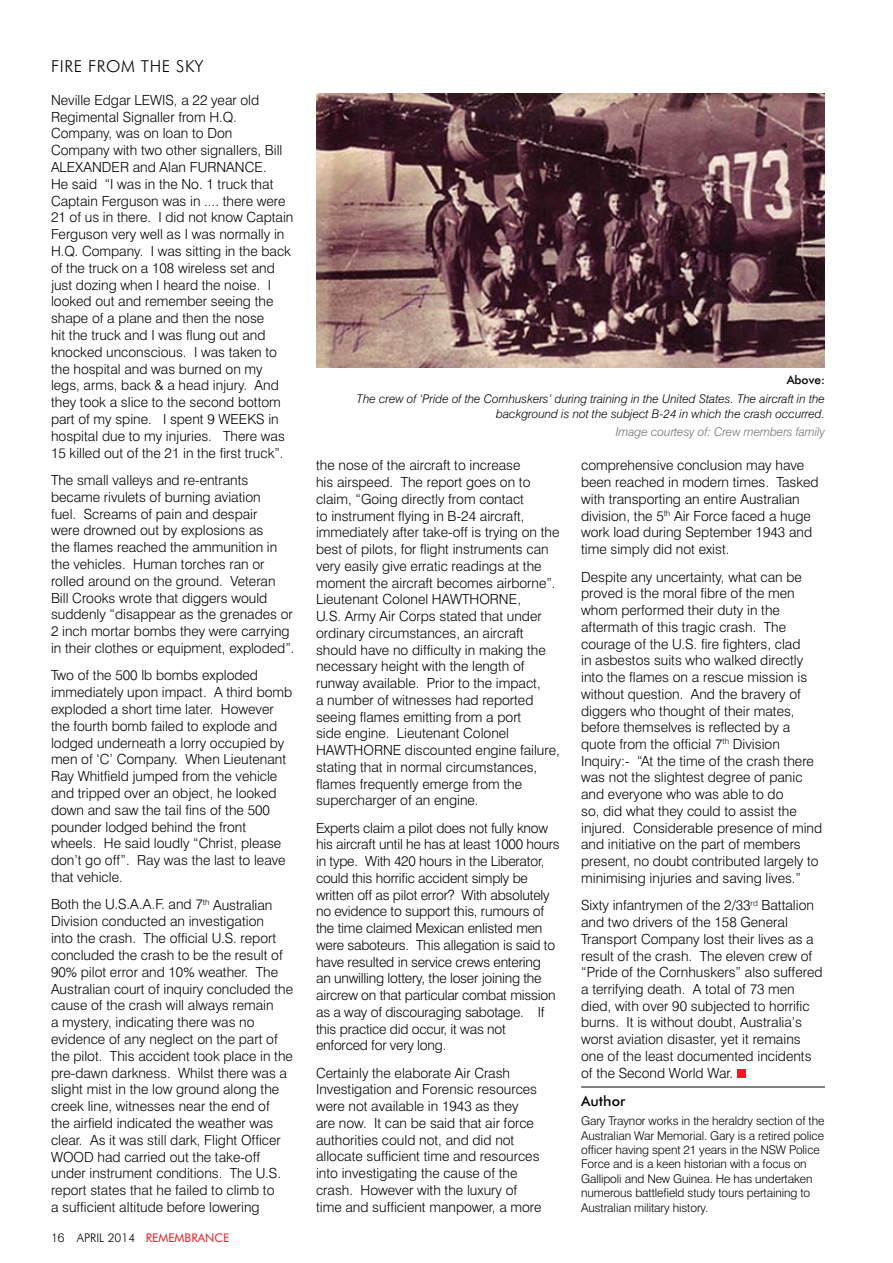
<style>
.page{position:relative;width:893px;height:1263px;background:#fff}
.page>*{position:absolute;margin:0;border:0;box-sizing:border-box;transform-origin:0 0}
.t1{font:300 16.5px "Futura BT";letter-spacing:.035em;color:#000}
.t2{font:500 14.25px "Futura BT";color:#000}
.t3{font:300 13.95px/16.8px "Swiss 721 BT";color:#000}
.t4{font:300 12px/14.4px "Swiss 721 BT";letter-spacing:-.01em;color:#000}
.t5{font:italic 300 12px/14.4px "Swiss 721 BT";color:#000;text-align:right}
.t6{font:italic 300 12px "Swiss 721 BT";color:#6d6f71}
.t7{font:12px "Futura BT";color:#ed1c24}
.t8{font:500 12px "Futura BT";color:#000}
.s1{font-family:"Akzidenz Grotesk";font-weight:300;color:#000}
.s2{font-weight:300;color:#000}
</style>
<div class="page">
<hr style="left:581px;top:1086px;width:244px;height:1px;background:#000">
<img style="left:316px;top:94px;width:509px;height:273px">
<div style="left:737px;top:1069px;width:8px;height:8px;background:#ed1c24"></div>
<div style="left:737px;top:1071px;width:8px;height:7px;background:#ed1c24"></div>
<p class="t1" style="left:51px;top:56px;width:154px">FIRE FROM THE SKY</p>
<p class="t3" style="left:51px;top:91px;width:244px">Neville Edgar LEWIS, a 22 year old Regimental Signaller from H.Q.<br>Company, was on loan to Don Company with two other signallers, Bill ALEXANDER and Alan FURNANCE.<br>He said “I was in the No. 1 truck that Captain Ferguson was in .... there were 21 of us in there. I did not know Captain Ferguson very well as I was normally in H.Q. Company. I was sitting in the back of the truck on a 108 wireless set and just dozing when I heard the noise. I looked out and remember seeing the shape of a plane and then the nose<br>hit the truck and I was flung out and knocked unconscious. I was taken to the hospital and was burned on my legs, arms, back &amp; a head injury. And they took a slice to the second bottom part of my spine. I spent 9 WEEKS in hospital due to my injuries. There was 15 killed out of the 21 in the first truck”.</p>
<p class="t3" style="left:51px;top:471px;width:245px">The small valleys and re-entrants became rivulets of burning aviation<br>fuel. Screams of pain and despair<br>were drowned out by explosions as<br>the flames reached the ammunition in the vehicles. Human torches ran or rolled around on the ground. Veteran Bill Crooks wrote that diggers would suddenly “disappear as the grenades or 2 inch mortar bombs they were carrying in their clothes or equipment, exploded”.</p>
<p class="t3" style="left:51px;top:667px;width:243px">Two of the 500 lb bombs exploded immediately upon impact. A third bomb exploded a short time later. However the fourth bomb failed to explode and lodged underneath a lorry occupied by men of ‘C’ Company. When Lieutenant Ray Whitfield jumped from the vehicle and tripped over an object, he looked down and saw the tail fins of the 500 pounder lodged behind the front wheels. He said loudly “Christ, please don’t go off”. Ray was the last to leave that vehicle.</p>
<p class="t3" style="left:51px;top:896px;width:244px">Both the U.S.A.A.F. and 7<sup>th</sup> Australian Division conducted an investigation<br>into the crash. The official U.S. report concluded the crash to be the result of 90% pilot error and 10% weather. The Australian court of inquiry concluded the cause of the crash will always remain<br>a mystery, indicating there was no evidence of any neglect on the part of the pilot. This accident took place in the pre-dawn darkness. Whilst there was a slight mist in the low ground along the creek line, witnesses near the end of<br>the airfield indicated the weather was clear. As it was still dark, Flight Officer WOOD had carried out the take-off under instrument conditions. The U.S. report states that he failed to climb to<br>a sufficient altitude before lowering</p>
<p class="t7" style="left:51px;top:1230px;width:180px"><span class="s1">16</span> <span class="s2">APRIL 2014</span> REMEMBRANCE</p>
<p class="t8" style="left:787px;top:373px;width:40px">Above:</p>
<p class="t5" style="left:357px;top:391px;width:470px">The crew of ‘Pride of the Cornhuskers’ during training in the United States. The aircraft in the background is not the subject B-24 in which the crash occurred.</p>
<p class="t6" style="left:616px;top:425px;width:211px">Image courtesy of: Crew members family</p>
<p class="t3" style="left:316px;top:457px;width:245px">the nose of the aircraft to increase<br>his airspeed. The report goes on to claim, “Going directly from contact<br>to instrument flying in B-24 aircraft, immediately after take-off is trying on the best of pilots, for flight instruments can very easily give erratic readings at the moment the aircraft becomes airborne”.<br>Lieutenant Colonel HAWTHORNE,<br>U.S. Army Air Corps stated that under ordinary circumstances, an aircraft should have no difficulty in making the necessary height with the length of runway available. Prior to the impact,<br>a number of witnesses had reported seeing flames emitting from a port<br>side engine. Lieutenant Colonel HAWTHORNE discounted engine failure, stating that in normal circumstances, flames frequently emerge from the supercharger of an engine.</p>
<p class="t3" style="left:316px;top:819px;width:245px">Experts claim a pilot does not fully know his aircraft until he has at least 1000 hours in type. With 420 hours in the Liberator, could this horrific accident simply be written off as pilot error? With absolutely no evidence to support this, rumours of the time claimed Mexican enlisted men were saboteurs. This allegation is said to have resulted in service crews entering<br>an unwilling lottery, the loser joining the aircrew on that particular combat mission as a way of discouraging sabotage. If this practice did occur, it was not enforced for very long.</p>
<p class="t3" style="left:316px;top:1064px;width:227px">Certainly the elaborate Air Crash Investigation and Forensic resources were not available in 1943 as they<br>are now. It can be said that air force authorities could not, and did not allocate sufficient time and resources into investigating the cause of the crash. However with the luxury of time and sufficient manpower, a more</p>
<p class="t3" style="left:581px;top:457px;width:239px">comprehensive conclusion may have been reached in modern times. Tasked with transporting an entire Australian division, the 5<sup>th</sup> Air Force faced a huge work load during September 1943 and time simply did not exist.</p>
<p class="t3" style="left:581px;top:568px;width:243px">Despite any uncertainty, what can be proved is the moral fibre of the men whom performed their duty in the aftermath of this tragic crash. The courage of the U.S. fire fighters, clad<br>in asbestos suits who walked directly into the flames on a rescue mission is without question. And the bravery of diggers who thought of their mates, before themselves is reflected by a quote from the official 7<sup>th</sup> Division Inquiry:- “At the time of the crash there was not the slightest degree of panic and everyone who was able to do<br>so, did what they could to assist the injured. Considerable presence of mind and initiative on the part of members present, no doubt contributed largely to minimising injuries and saving lives.”</p>
<p class="t3" style="left:581px;top:897px;width:243px">Sixty infantrymen of the 2/33<sup>rd</sup> Battalion and two drivers of the 158 General Transport Company lost their lives as a result of the crash. The eleven crew of “Pride of the Cornhuskers” also suffered a terrifying death. A total of 73 men died, with over 90 subjected to horrific burns. It is without doubt, Australia’s worst aviation disaster, yet it remains one of the least documented incidents of the Second World War.</p>
<p class="t2" style="left:581px;top:1093px;width:46px">Author</p>
<p class="t4" style="left:581px;top:1113px;width:245px">Gary Traynor works in the heraldry section of the Australian War Memorial. Gary is a retired police officer having spent 21 years in the NSW Police Force and is a keen historian with a focus on Gallipoli and New Guinea. He has undertaken numerous battlefield study tours pertaining to Australian military history.</p>
</div>
